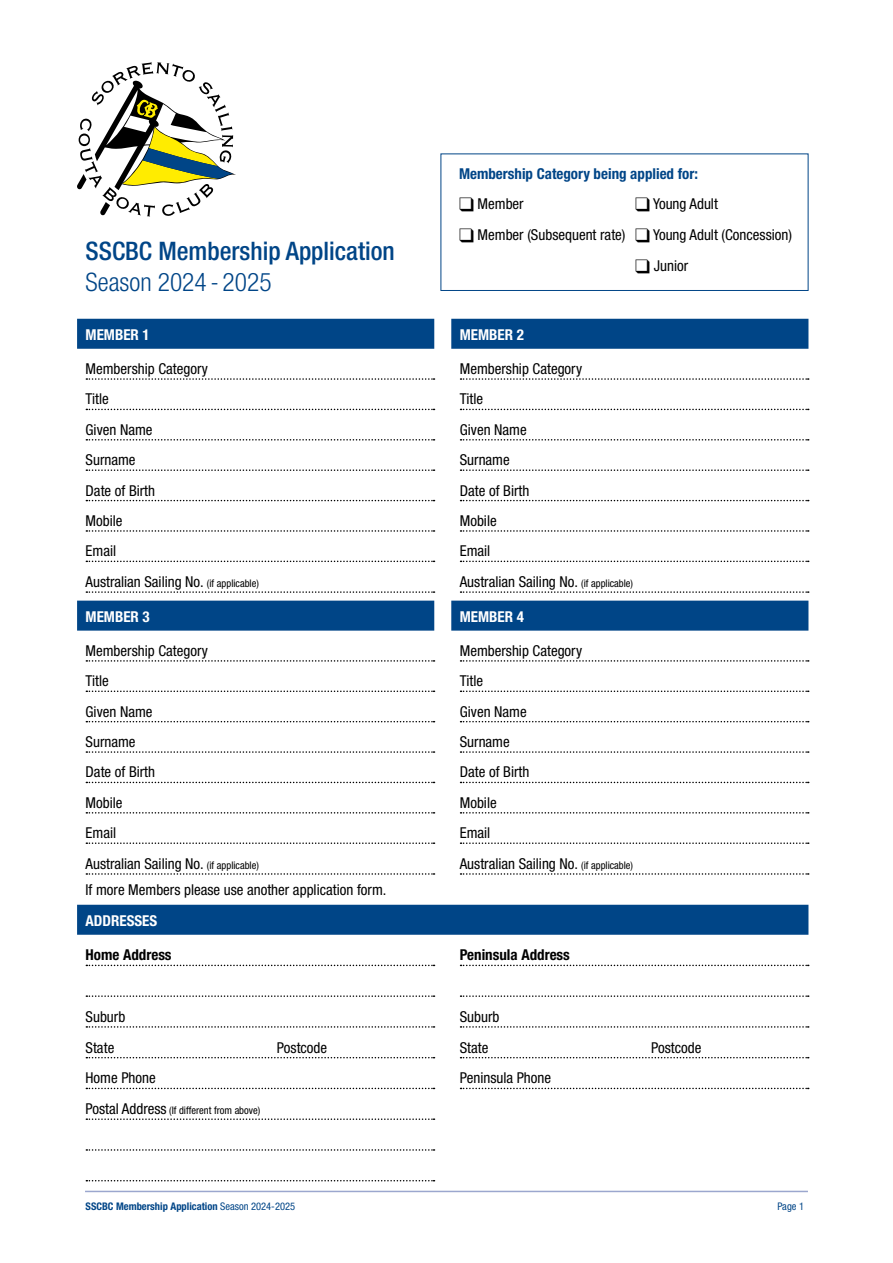
<style>
.page{position:relative;width:893px;height:1263px;background:#fff}
.page>*{position:absolute;margin:0;border:0;box-sizing:border-box;transform-origin:0 0}
.t1{font:500 condensed 25.5px/31.5px "Helvetica Neue";color:#004587}
.bodycopy_underlined{font:condensed 15px "Helvetica Neue";color:#000}
.headings{font:700 condensed 15px "Helvetica Neue";color:#fff}
.t2{font:700 condensed 15px "Helvetica Neue";color:#004587}
.bodycopy_underlined-2{font:700 condensed 15px "Helvetica Neue";color:#000}
.t3{font:700 condensed 10.5px "Helvetica Neue";color:#004587}
.bodycopy_underlined-3{font:condensed 10.5px "Helvetica Neue";color:#000}
.t4{font:condensed 10.5px "Helvetica Neue";color:#004587}
.s1{font-weight:300}
.s2{font-size:10.5px}
.s3{font-size:15px}
.s4{font-weight:400}
</style>
<div class="page">
<div style="left:77px;top:319px;width:357px;height:30px;background:#004587"></div>
<svg style="left:86px;top:378px;width:348px;height:2px"></svg>
<svg style="left:86px;top:409px;width:348px;height:1px"></svg>
<svg style="left:86px;top:439px;width:348px;height:2px"></svg>
<svg style="left:86px;top:469px;width:348px;height:2px"></svg>
<svg style="left:86px;top:500px;width:348px;height:1px"></svg>
<svg style="left:86px;top:530px;width:348px;height:2px"></svg>
<svg style="left:86px;top:561px;width:348px;height:1px"></svg>
<svg style="left:86px;top:591px;width:348px;height:2px"></svg>
<div style="left:77px;top:601px;width:357px;height:30px;background:#004587"></div>
<svg style="left:86px;top:660px;width:348px;height:2px"></svg>
<svg style="left:86px;top:690px;width:348px;height:2px"></svg>
<svg style="left:86px;top:721px;width:348px;height:1px"></svg>
<svg style="left:86px;top:751px;width:348px;height:2px"></svg>
<svg style="left:86px;top:782px;width:348px;height:1px"></svg>
<svg style="left:86px;top:812px;width:348px;height:1px"></svg>
<svg style="left:86px;top:842px;width:348px;height:2px"></svg>
<svg style="left:86px;top:873px;width:348px;height:2px"></svg>
<div style="left:451px;top:319px;width:357px;height:30px;background:#004587"></div>
<svg style="left:461px;top:378px;width:348px;height:2px"></svg>
<svg style="left:461px;top:409px;width:348px;height:1px"></svg>
<svg style="left:461px;top:439px;width:348px;height:2px"></svg>
<svg style="left:461px;top:469px;width:348px;height:2px"></svg>
<svg style="left:461px;top:500px;width:348px;height:1px"></svg>
<svg style="left:461px;top:530px;width:348px;height:2px"></svg>
<svg style="left:461px;top:561px;width:348px;height:1px"></svg>
<svg style="left:461px;top:591px;width:348px;height:2px"></svg>
<div style="left:451px;top:601px;width:357px;height:30px;background:#004587"></div>
<svg style="left:461px;top:660px;width:348px;height:2px"></svg>
<svg style="left:461px;top:690px;width:348px;height:2px"></svg>
<svg style="left:461px;top:721px;width:348px;height:1px"></svg>
<svg style="left:461px;top:751px;width:348px;height:2px"></svg>
<svg style="left:461px;top:782px;width:348px;height:1px"></svg>
<svg style="left:461px;top:812px;width:348px;height:1px"></svg>
<svg style="left:461px;top:842px;width:348px;height:2px"></svg>
<svg style="left:461px;top:873px;width:348px;height:2px"></svg>
<div style="left:77px;top:905px;width:731px;height:30px;background:#004587"></div>
<svg style="left:86px;top:965px;width:348px;height:1px"></svg>
<svg style="left:86px;top:995px;width:348px;height:2px"></svg>
<svg style="left:86px;top:1026px;width:348px;height:2px"></svg>
<svg style="left:86px;top:1057px;width:348px;height:1px"></svg>
<svg style="left:86px;top:1088px;width:348px;height:1px"></svg>
<svg style="left:86px;top:1118px;width:348px;height:2px"></svg>
<svg style="left:86px;top:1149px;width:348px;height:2px"></svg>
<svg style="left:86px;top:1180px;width:348px;height:1px"></svg>
<svg style="left:461px;top:965px;width:348px;height:1px"></svg>
<svg style="left:461px;top:995px;width:348px;height:2px"></svg>
<svg style="left:461px;top:1026px;width:348px;height:2px"></svg>
<svg style="left:461px;top:1057px;width:348px;height:1px"></svg>
<svg style="left:461px;top:1088px;width:348px;height:1px"></svg>
<div style="left:441px;top:153px;width:367px;height:138px;border:1px solid #004587"></div>
<svg style="left:77px;top:62px;width:159px;height:154px"></svg>
<hr style="left:85px;top:1191px;width:723px;height:1px;background:#9ba7ce">
<p class="t1" style="left:86px;top:234px;width:311px">SSCBC Membership Application<br><span class="s1">Season 2024 - 2025</span></p>
<p class="headings" style="left:86px;top:326px;width:66px">MEMBER 1</p>
<p class="bodycopy_underlined" style="left:86px;top:360px;width:124px">Membership Category</p>
<p class="bodycopy_underlined" style="left:86px;top:390px;width:25px">Title</p>
<p class="bodycopy_underlined" style="left:86px;top:421px;width:68px">Given Name</p>
<p class="bodycopy_underlined" style="left:86px;top:451px;width:51px">Surname</p>
<p class="bodycopy_underlined" style="left:86px;top:482px;width:71px">Date of Birth</p>
<p class="bodycopy_underlined" style="left:86px;top:512px;width:38px">Mobile</p>
<p class="bodycopy_underlined" style="left:86px;top:542px;width:32px">Email</p>
<p class="bodycopy_underlined" style="left:86px;top:573px;width:175px">Australian Sailing No. <span class="s2">(if applicable)</span></p>
<p class="headings" style="left:86px;top:608px;width:66px">MEMBER 3</p>
<p class="bodycopy_underlined" style="left:86px;top:642px;width:124px">Membership Category</p>
<p class="bodycopy_underlined" style="left:86px;top:672px;width:25px">Title</p>
<p class="bodycopy_underlined" style="left:86px;top:703px;width:68px">Given Name</p>
<p class="bodycopy_underlined" style="left:86px;top:733px;width:51px">Surname</p>
<p class="bodycopy_underlined" style="left:86px;top:763px;width:71px">Date of Birth</p>
<p class="bodycopy_underlined" style="left:86px;top:794px;width:38px">Mobile</p>
<p class="bodycopy_underlined" style="left:86px;top:824px;width:32px">Email</p>
<p class="bodycopy_underlined" style="left:86px;top:855px;width:175px">Australian Sailing No. <span class="s2">(if applicable)</span></p>
<p class="bodycopy_underlined" style="left:86px;top:881px;width:302px">If more Members please use another application form.</p>
<p class="headings" style="left:86px;top:912px;width:73px">ADDRESSES</p>
<p class="bodycopy_underlined-2" style="left:86px;top:946px;width:88px">Home Address</p>
<p class="bodycopy_underlined" style="left:86px;top:1008px;width:41px">Suburb</p>
<p class="bodycopy_underlined" style="left:86px;top:1039px;width:30px">State</p>
<p class="bodycopy_underlined" style="left:277px;top:1039px;width:52px">Postcode</p>
<p class="bodycopy_underlined" style="left:86px;top:1069px;width:72px">Home Phone</p>
<p class="bodycopy_underlined-3" style="left:86px;top:1104px;width:176px"><span class="s3">Postal Address</span> (If different from above)</p>
<p class="t2" style="left:459px;top:164px;width:240px">Membership Category being applied for:</p>
<p class="bodycopy_underlined" style="left:478px;top:195px;width:48px">Member</p>
<p class="bodycopy_underlined" style="left:478px;top:226px;width:149px">Member (Subsequent rate)</p>
<p class="bodycopy_underlined" style="left:653px;top:195px;width:66px">Young Adult</p>
<p class="bodycopy_underlined" style="left:653px;top:226px;width:140px">Young Adult (Concession)</p>
<p class="bodycopy_underlined" style="left:654px;top:257px;width:36px">Junior</p>
<p class="headings" style="left:460px;top:326px;width:66px">MEMBER 2</p>
<p class="bodycopy_underlined" style="left:460px;top:360px;width:124px">Membership Category</p>
<p class="bodycopy_underlined" style="left:460px;top:390px;width:25px">Title</p>
<p class="bodycopy_underlined" style="left:460px;top:421px;width:68px">Given Name</p>
<p class="bodycopy_underlined" style="left:460px;top:451px;width:51px">Surname</p>
<p class="bodycopy_underlined" style="left:460px;top:482px;width:71px">Date of Birth</p>
<p class="bodycopy_underlined" style="left:460px;top:512px;width:38px">Mobile</p>
<p class="bodycopy_underlined" style="left:460px;top:542px;width:32px">Email</p>
<p class="bodycopy_underlined" style="left:460px;top:573px;width:175px">Australian Sailing No. <span class="s2">(if applicable)</span></p>
<p class="headings" style="left:460px;top:608px;width:66px">MEMBER 4</p>
<p class="bodycopy_underlined" style="left:460px;top:642px;width:124px">Membership Category</p>
<p class="bodycopy_underlined" style="left:460px;top:672px;width:25px">Title</p>
<p class="bodycopy_underlined" style="left:460px;top:703px;width:68px">Given Name</p>
<p class="bodycopy_underlined" style="left:460px;top:733px;width:51px">Surname</p>
<p class="bodycopy_underlined" style="left:460px;top:763px;width:71px">Date of Birth</p>
<p class="bodycopy_underlined" style="left:460px;top:794px;width:38px">Mobile</p>
<p class="bodycopy_underlined" style="left:460px;top:824px;width:32px">Email</p>
<p class="bodycopy_underlined" style="left:460px;top:855px;width:175px">Australian Sailing No. <span class="s2">(if applicable)</span></p>
<p class="bodycopy_underlined-2" style="left:460px;top:946px;width:112px">Peninsula Address</p>
<p class="bodycopy_underlined" style="left:460px;top:1008px;width:41px">Suburb</p>
<p class="bodycopy_underlined" style="left:460px;top:1039px;width:30px">State</p>
<p class="bodycopy_underlined" style="left:651px;top:1039px;width:52px">Postcode</p>
<p class="bodycopy_underlined" style="left:460px;top:1069px;width:93px">Peninsula Phone</p>
<p class="t3" style="left:86px;top:1200px;width:211px">SSCBC Membership Application <span class="s4">Season 2024-2025</span></p>
<p class="t4" style="left:777px;top:1200px;width:28px">Page 1</p>
</div>
